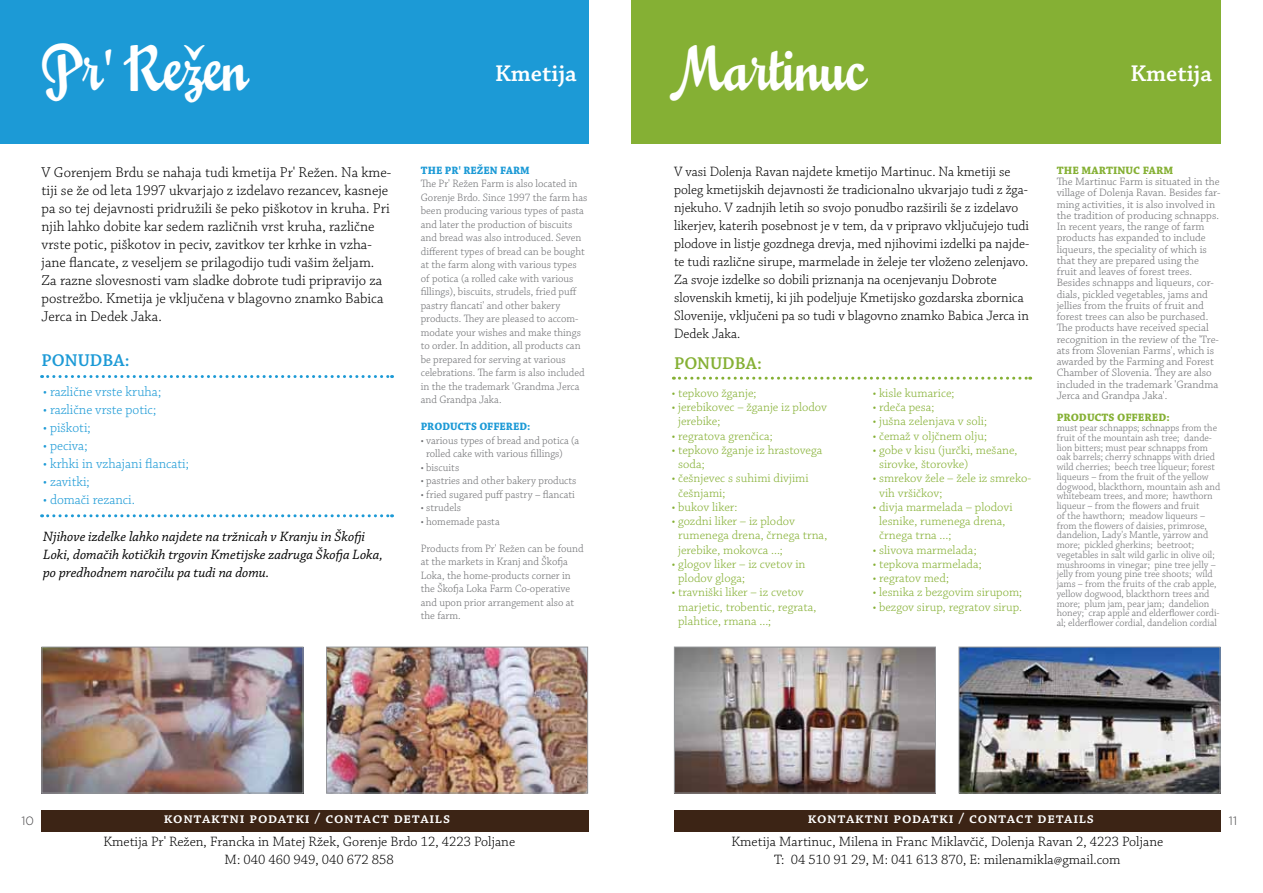
<style>
.page{position:relative;width:1263px;height:893px;background:#fff}
.page>*{position:absolute;margin:0;border:0;box-sizing:border-box;transform-origin:0 0}
.t1{font:52.5px "Mousse Script";letter-spacing:-.01em;color:#fff;scale:.9 1}
.t2{font:600 24px "Chaparral Pro";color:#fff}
.t3{font:600 18px "Chaparral Pro";color:#1c9ad6}
.t4{font:600 18px "Chaparral Pro";color:#85b034}
.t5{font:300 15px/18px "Chaparral Pro";color:#000}
.t6{font:600 15px "Chaparral Pro";letter-spacing:.05em;color:#fff}
.t7{font:300 14.25px/18px "Chaparral Pro";color:#000;text-align:center}
.t8{font:italic 14.25px/18px "Chaparral Pro";color:#000}
.t9{font:300 14.25px "Chaparral Pro";color:#1c9ad6}
.t10{font:300 12.75px/14.2px "Chaparral Pro";color:#85b034}
.t11{font:300 12px "Gotham OT";color:#414042}
.t12{font:300 11.25px/13.5px "Chaparral Pro";color:#6d6e71}
.t13{font:700 11.25px "Chaparral Pro";color:#1c9ad6}
.t14{font:700 11.25px "Chaparral Pro";letter-spacing:.005em;color:#85b034}
.t15{font:300 10.5px/9.8px "Chaparral Pro";color:#6d6e71}
</style>
<div class="page">
<img style="left:44px;top:649px;width:257px;height:142px">
<div style="left:42px;top:647px;width:261px;height:146px;border:1px solid #939598"></div>
<img style="left:676px;top:649px;width:258px;height:142px">
<div style="left:674px;top:647px;width:262px;height:146px;border:1px solid #939598"></div>
<img style="left:328px;top:649px;width:258px;height:142px">
<div style="left:326px;top:647px;width:262px;height:146px;border:1px solid #939598"></div>
<img style="left:961px;top:649px;width:257px;height:142px">
<div style="left:959px;top:647px;width:261px;height:146px;border:1px solid #939598"></div>
<div style="left:42px;top:810px;width:547px;height:21px;background:#3c2415"></div>
<div style="left:0;top:0;width:589px;height:144px;background:#1c9ad6"></div>
<svg style="left:42px;top:375px;width:351px;height:3px"></svg>
<svg style="left:42px;top:514px;width:351px;height:3px"></svg>
<div style="left:674px;top:810px;width:546px;height:21px;background:#3c2415"></div>
<div style="left:631px;top:0;width:590px;height:144px;background:#85b034"></div>
<svg style="left:673px;top:377px;width:358px;height:3px"></svg>
<h1 class="t1" style="left:42px;top:24px;width:230px">Pr' Režen</h1>
<h2 class="t2" style="left:495px;top:59px;width:83px">Kmetija</h2>
<h1 class="t1" style="left:677px;top:24px;width:212px">Martinuc</h1>
<h2 class="t2" style="left:1130px;top:59px;width:83px">Kmetija</h2>
<p class="t5" style="left:42px;top:164px;width:351px">V Gorenjem Brdu se nahaja tudi kmetija Pr' Režen. Na kme&shy;tiji se že od leta 1997 ukvarjajo z izdelavo rezancev, kasneje pa so tej dejavnosti pridružili še peko piškotov in kruha. Pri njih lahko dobite kar sedem različnih vrst kruha, različne vrste potic, piškotov in peciv, zavitkov ter krhke in vzha&shy;jane flancate, z veseljem se prilagodijo tudi vašim željam.<br>Za razne slovesnosti vam sladke dobrote tudi pripravijo za postrežbo. Kmetija je vključena v blagovno znamko Babica Jerca in Dedek Jaka.</p>
<p class="t13" style="left:421px;top:164px;width:95px">THE PR' REŽEN FARM</p>
<p class="t12" style="left:421px;top:177px;width:168px">The Pr' Režen Farm is also located in Gorenje Brdo. Since 1997 the farm has been producing various types of pasta and later the production of biscuits and bread was also introduced. Seven different types of bread can be bought at the farm along with various types of potica (a rolled cake with various fillings), biscuits, strudels, fried puff pastry flancati' and other bakery products. They are pleased to accom&shy;modate your wishes and make things to order. In addition, all products can be prepared for serving at various celebrations. The farm is also included in the the trademark 'Grandma Jerca and Grandpa Jaka.</p>
<p class="t13" style="left:421px;top:420px;width:111px">PRODUCTS OFFERED:</p>
<p class="t12" style="left:426px;top:434px;width:155px;text-indent:-5px">• various types of bread and potica (a rolled cake with various fillings)</p>
<p class="t12" style="left:421px;top:461px;width:40px">• biscuits</p>
<p class="t12" style="left:421px;top:474px;width:157px">• pastries and other bakery products</p>
<p class="t12" style="left:421px;top:488px;width:156px">• fried sugared puff pastry – flancati</p>
<p class="t12" style="left:421px;top:501px;width:42px">• strudels</p>
<p class="t12" style="left:421px;top:515px;width:80px">• homemade pasta</p>
<p class="t12" style="left:421px;top:542px;width:164px">Products from Pr' Režen can be found at the markets in Kranj and Škofja<br>Loka, the home-products corner in the Škofja Loka Farm Co-operative and upon prior arrangement also at the farm.</p>
<h3 class="t3" style="left:42px;top:350px;width:89px">PONUDBA:</h3>
<p class="t9" style="left:43px;top:384px;width:120px">• različne vrste kruha;</p>
<p class="t9" style="left:43px;top:402px;width:115px">• različne vrste potic;</p>
<p class="t9" style="left:43px;top:420px;width:49px">• piškoti;</p>
<p class="t9" style="left:43px;top:438px;width:46px">• peciva;</p>
<p class="t9" style="left:43px;top:456px;width:147px">• krhki in vzhajani flancati;</p>
<p class="t9" style="left:43px;top:474px;width:48px">• zavitki;</p>
<p class="t9" style="left:43px;top:492px;width:93px">• domači rezanci.</p>
<p class="t8" style="left:43px;top:528px;width:341px">Njihove izdelke lahko najdete na tržnicah v Kranju in Škofji<br>Loki, domačih kotičkih trgovin Kmetijske zadruga Škofja Loka, po predhodnem naročilu pa tudi na domu.</p>
<p class="t7" style="left:674px;top:163px;width:357px;text-align:left">V vasi Dolenja Ravan najdete kmetijo Martinuc. Na kmetiji se poleg kmetijskih dejavnosti že tradicionalno ukvarjajo tudi z žga&shy;njekuho. V zadnjih letih so svojo ponudbo razširili še z izdelavo likerjev, katerih posebnost je v tem, da v pripravo vključujejo tudi plodove in listje gozdnega drevja, med njihovimi izdelki pa najde&shy;te tudi različne sirupe, marmelade in želeje ter vloženo zelenjavo.<br>Za svoje izdelke so dobili priznanja na ocenjevanju Dobrote slovenskih kmetij, ki jih podeljuje Kmetijsko gozdarska zbornica Slovenije, vključeni pa so tudi v blagovno znamko Babica Jerca in Dedek Jaka.</p>
<p class="t14" style="left:1057px;top:164px;width:43px">THE MARTINUC</p>
<p class="t14" style="left:1143px;top:164px;width:16px">FARM</p>
<p class="t12" style="left:1057px;top:176px;width:165px;line-height:11.2px">The Martinuc Farm is situated in the village of Dolenja Ravan. Besides far&shy;ming activities, it is also involved in the tradition of producing schnapps.<br>In recent years, the range of farm products has expanded to include liqueurs, the speciality of which is that they are prepared using the fruit and leaves of forest trees.<br>Besides schnapps and liqueurs, cor&shy;dials, pickled vegetables, jams and jellies from the fruits of fruit and forest trees can also be purchased.<br>The products have received special recognition in the review of the 'Tre&shy;ats from Slovenian Farms', which is awarded by the Farming and Forest Chamber of Slovenia. They are also included in the trademark 'Grandma Jerca and Grandpa Jaka'.</p>
<p class="t14" style="left:1057px;top:411px;width:115px">PRODUCTS OFFERED:</p>
<p class="t15" style="left:1057px;top:423px;width:165px">must pear schnapps; schnapps from the fruit of the mountain ash tree; dande&shy;lion bitters; must pear schnapps from oak barrels; cherry schnapps with dried wild cherries; beech tree liqueur; forest liqueurs – from the fruit of the yellow dogwood, blackthorn, mountain ash and whitebeam trees, and more; hawthorn liqueur – from the flowers and fruit<br>of the hawthorn; meadow liqueurs – from the flowers of daisies, primrose, dandelion, Lady's Mantle, yarrow and more; pickled gherkins; beetroot; vegetables in salt wild garlic in olive oil; mushrooms in vinegar; pine tree jelly – jelly from young pine tree shoots; wild jams – from the fruits of the crab apple, yellow dogwood, blackthorn trees and more; plum jam, pear jam; dandelion honey; crap apple and elderflower cordi&shy;al; elderflower cordial, dandelion cordial</p>
<h3 class="t4" style="left:674px;top:353px;width:89px">PONUDBA:</h3>
<p class="t10" style="left:672px;top:386px;width:86px">• tepkovo žganje;</p>
<p class="t10" style="left:678px;top:400px;width:150px;text-indent:-6px">• jerebikovec – žganje iz plodov jerebike;</p>
<p class="t10" style="left:672px;top:429px;width:102px">• regratova grenčica;</p>
<p class="t10" style="left:678px;top:443px;width:146px;text-indent:-6px">• tepkovo žganje iz hrastovega soda;</p>
<p class="t10" style="left:678px;top:472px;width:132px;text-indent:-6px">• češnjevec s suhimi divjimi češnjami;</p>
<p class="t10" style="left:672px;top:500px;width:67px">• bukov liker:</p>
<p class="t10" style="left:678px;top:514px;width:151px;text-indent:-6px">• gozdni liker – iz plodov rumenega drena, črnega trna, jerebike, mokovca ...;</p>
<p class="t10" style="left:678px;top:557px;width:129px;text-indent:-6px">• glogov liker – iz cvetov in plodov gloga;</p>
<p class="t10" style="left:678px;top:586px;width:140px;text-indent:-6px">• travniški liker – iz cvetov marjetic, trobentic, regrata, plahtice, rmana ...;</p>
<p class="t10" style="left:873px;top:386px;width:83px">• kisle kumarice;</p>
<p class="t10" style="left:873px;top:400px;width:63px">• rdeča pesa;</p>
<p class="t10" style="left:873px;top:415px;width:116px">• jušna zelenjava v soli;</p>
<p class="t10" style="left:873px;top:429px;width:116px">• čemaž v oljčnem olju;</p>
<p class="t10" style="left:879px;top:443px;width:140px;text-indent:-6px">• gobe v kisu (jurčki, mešane, sirovke, štorovke)</p>
<p class="t10" style="left:879px;top:472px;width:154px;text-indent:-6px">• smrekov žele – žele iz smreko&shy;vih vršičkov;</p>
<p class="t10" style="left:879px;top:500px;width:135px;text-indent:-6px">• divja marmelada – plodovi lesnike, rumenega drena, črnega trna ...;</p>
<p class="t10" style="left:873px;top:543px;width:105px">• slivova marmelada;</p>
<p class="t10" style="left:873px;top:557px;width:111px">• tepkova marmelada;</p>
<p class="t10" style="left:873px;top:572px;width:78px">• regratov med;</p>
<p class="t10" style="left:873px;top:586px;width:151px">• lesnika z bezgovim sirupom;</p>
<p class="t10" style="left:873px;top:600px;width:151px">• bezgov sirup, regratov sirup.</p>
<h3 class="t6" style="left:164px;top:810px;width:288px">kontaktni podatki / contact details</h3>
<p class="t7" style="left:103px;top:834px;width:413px;line-height:17.1px">Kmetija Pr' Režen, Francka in Matej Ržek, Gorenje Brdo 12, 4223 Poljane<br>M: 040 460 949, 040 672 858</p>
<h3 class="t6" style="left:808px;top:810px;width:288px">kontaktni podatki / contact details</h3>
<p class="t11" style="left:22px;top:814px;width:14px">10</p>
<p class="t11" style="left:1229px;top:814px;width:10px">11</p>
<p class="t7" style="left:731px;top:834px;width:433px;line-height:17.1px">Kmetija Martinuc, Milena in Franc Miklavčič, Dolenja Ravan 2, 4223 Poljane<br>T: 04 510 91 29, M: 041 613 870, E: milenamikla@gmail.com</p>
</div>
